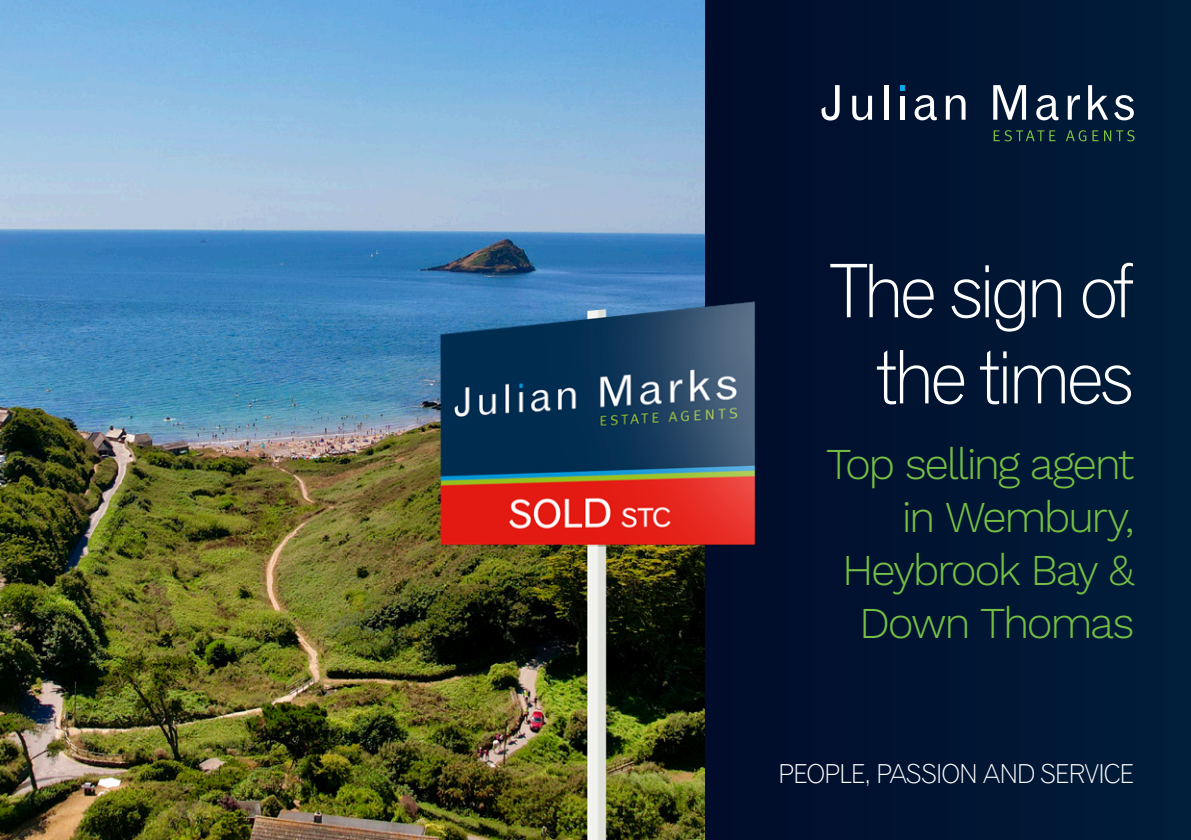
<style>
.page{position:relative;width:1191px;height:840px;background:#fff}
.page>*{position:absolute;margin:0;border:0;box-sizing:border-box;transform-origin:0 0}
.t1{font:73.4px/86px "Gothic 720 BT Light B";letter-spacing:-.07em;color:#fff;text-align:right}
.t2{font:300 44px/52.8px "Work Sans";letter-spacing:-.06em;color:#74bf43;text-align:right}
.t3{font:26px "Gothic 720 BT Light B";letter-spacing:-.045em;color:#fff}
</style>
<div class="page">
<img style="left:0;top:0;width:705px;height:839px">
<div style="left:705px;top:0;width:486px;height:839px;background:#001533"></div>
<svg style="left:993px;top:130px;width:62px;height:11px"></svg>
<svg style="left:1066px;top:130px;width:20px;height:11px"></svg>
<svg style="left:1092px;top:130px;width:6px;height:11px"></svg>
<svg style="left:1104px;top:130px;width:30px;height:11px"></svg>
<svg style="left:821px;top:85px;width:18px;height:35px"></svg>
<svg style="left:852px;top:96px;width:20px;height:24px"></svg>
<hr style="left:884px;top:85px;width:4px;height:35px;background:#fff">
<svg style="left:900px;top:86px;width:4px;height:5px"></svg>
<hr style="left:900px;top:96px;width:4px;height:24px;background:#fff">
<svg style="left:914px;top:95px;width:22px;height:25px"></svg>
<svg style="left:945px;top:95px;width:20px;height:25px"></svg>
<svg style="left:993px;top:85px;width:33px;height:35px"></svg>
<svg style="left:1036px;top:95px;width:22px;height:25px"></svg>
<svg style="left:1067px;top:95px;width:13px;height:25px"></svg>
<svg style="left:1088px;top:85px;width:20px;height:35px"></svg>
<svg style="left:1114px;top:95px;width:19px;height:25px"></svg>
<img style="left:431px;top:294px;width:325px;height:545px">
<p class="t1" style="left:831px;top:247px;width:305px">The sign of the times</p>
<p class="t2" style="left:826px;top:439px;width:310px">Top selling agent in Wembury,<br>Heybrook Bay &amp;<br>Down Thomas</p>
<p class="t3" style="left:778px;top:757px;width:358px">PEOPLE, PASSION AND SERVICE</p>
</div>
